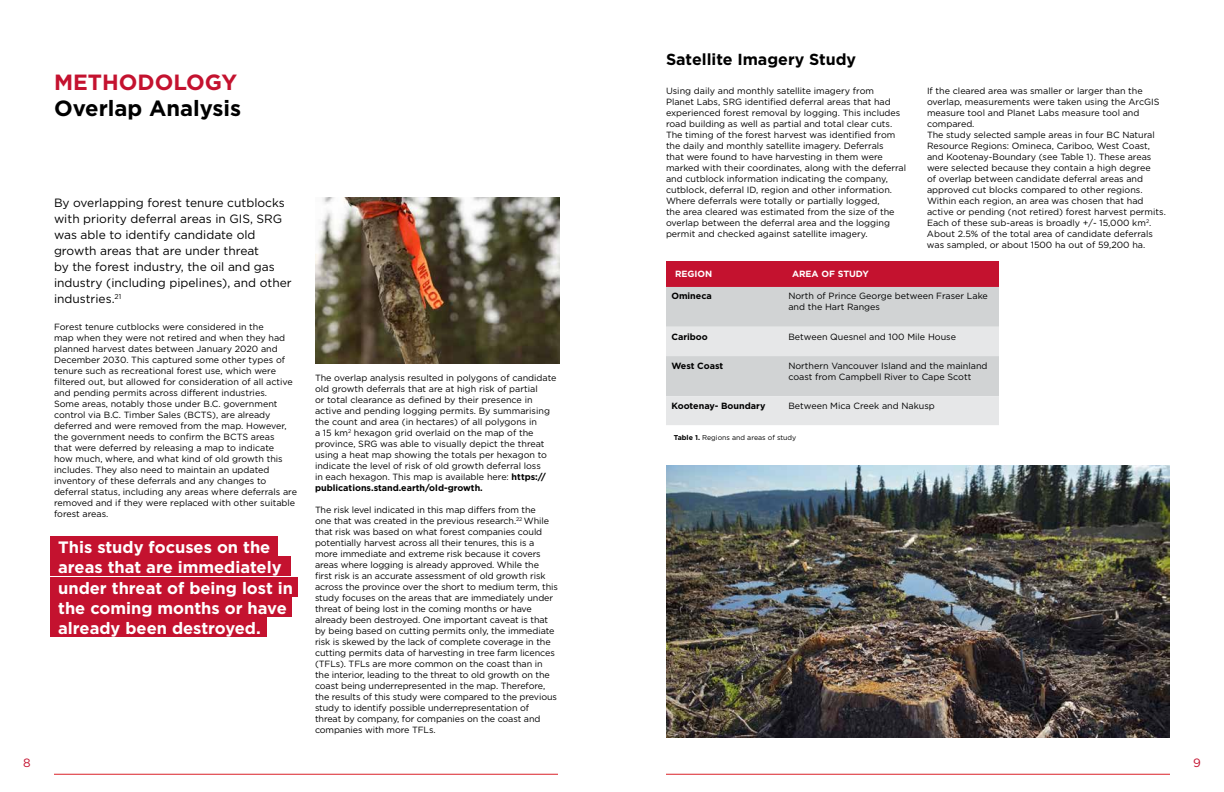
<style>
.page{position:relative;width:1224px;height:792px;background:#fff}
.page>*{position:absolute;margin:0;border:0;box-sizing:border-box;transform-origin:0 0}
.t1{font:700 22px "Gotham";color:#000}
.t2{font:700 22px "Gotham";color:#c4122f}
.t3{font:700 16.5px/20.1px "Gotham";color:#fff}
.t4{font:700 16px "Gotham";color:#000}
.t5{font:12px/16px "Gotham";color:#000}
.t6{font:12px "Gotham";color:#c4122f}
.t7{font:9px/11px "Gotham";color:#000}
.t8{font:700 9px "Gotham";color:#000}
.t9{font:700 9px "Gotham";color:#fff}
.t10{font:7px "Gotham";color:#000}
.s1{font-weight:700}
</style>
<div class="page">
<hr style="left:54px;top:774px;width:504px;height:1px;background:#da2128">
<hr style="left:666px;top:774px;width:504px;height:1px;background:#da2128">
<div style="left:50px;top:536px;width:228px;height:19px;background:#c4122f"></div>
<div style="left:50px;top:557px;width:241px;height:19px;background:#c4122f"></div>
<div style="left:50px;top:577px;width:248px;height:19px;background:#c4122f"></div>
<div style="left:50px;top:597px;width:242px;height:19px;background:#c4122f"></div>
<div style="left:50px;top:618px;width:217px;height:19px;background:#c4122f"></div>
<svg style="left:666px;top:261px;width:333px;height:164px;background:#d6bcc1"></svg>
<hr style="left:666px;top:286px;width:117px;height:1px;background:#c4122f">
<hr style="left:783px;top:286px;width:216px;height:1px;background:#c4122f">
<img style="left:666px;top:466px;width:504px;height:272px">
<img style="left:315px;top:197px;width:245px;height:167px">
<h1 class="t2" style="left:54px;top:70px;width:185px">METHODOLOGY</h1>
<h1 class="t1" style="left:54px;top:96px;width:189px">Overlap Analysis</h1>
<p class="t5" style="left:54px;top:195px;width:239px">By overlapping forest tenure cutblocks with priority deferral areas in GIS, SRG was able to identify candidate old growth areas that are under threat<br>by the forest industry, the oil and gas industry (including pipelines), and other industries.<sup>21</sup></p>
<p class="t7" style="left:54px;top:321px;width:244px">Forest tenure cutblocks were considered in the<br>map when they were not retired and when they had planned harvest dates between January 2020 and December 2030. This captured some other types of tenure such as recreational forest use, which were filtered out, but allowed for consideration of all active and pending permits across different industries.<br>Some areas, notably those under B.C. government control via B.C. Timber Sales (BCTS), are already deferred and were removed from the map. However, the government needs to confirm the BCTS areas<br>that were deferred by releasing a map to indicate<br>how much, where, and what kind of old growth this includes. They also need to maintain an updated inventory of these deferrals and any changes to deferral status, including any areas where deferrals are removed and if they were replaced with other suitable forest areas.</p>
<h2 class="t3" style="left:58px;top:537px;width:236px">This study focuses on the areas that are immediately under threat of being lost in the coming months or have already been destroyed.</h2>
<p class="t7" style="left:315px;top:372px;width:243px">The overlap analysis resulted in polygons of candidate old growth deferrals that are at high risk of partial<br>or total clearance as defined by their presence in active and pending logging permits. By summarising the count and area (in hectares) of all polygons in<br>a 15 km<sup>2</sup> hexagon grid overlaid on the map of the province, SRG was able to visually depict the threat using a heat map showing the totals per hexagon to indicate the level of risk of old growth deferral loss<br>in each hexagon. This map is available here: <span class="s1">https:// publications.stand.earth/old-growth.</span></p>
<p class="t7" style="left:315px;top:504px;width:245px">The risk level indicated in this map differs from the<br>one that was created in the previous research.<sup>22</sup> While that risk was based on what forest companies could potentially harvest across all their tenures, this is a more immediate and extreme risk because it covers areas where logging is already approved. While the first risk is an accurate assessment of old growth risk across the province over the short to medium term, this study focuses on the areas that are immediately under threat of being lost in the coming months or have already been destroyed. One important caveat is that by being based on cutting permits only, the immediate risk is skewed by the lack of complete coverage in the cutting permits data of harvesting in tree farm licences (TFLs). TFLs are more common on the coast than in the interior, leading to the threat to old growth on the coast being underrepresented in the map. Therefore, the results of this study were compared to the previous study to identify possible underrepresentation of<br>threat by company, for companies on the coast and companies with more TFLs.</p>
<h3 class="t4" style="left:666px;top:50px;width:192px">Satellite Imagery Study</h3>
<p class="t7" style="left:666px;top:85px;width:242px">Using daily and monthly satellite imagery from<br>Planet Labs, SRG identified deferral areas that had experienced forest removal by logging. This includes road building as well as partial and total clear cuts.<br>The timing of the forest harvest was identified from the daily and monthly satellite imagery. Deferrals<br>that were found to have harvesting in them were marked with their coordinates, along with the deferral and cutblock information indicating the company, cutblock, deferral ID, region and other information.<br>Where deferrals were totally or partially logged,<br>the area cleared was estimated from the size of the overlap between the deferral area and the logging permit and checked against satellite imagery.</p>
<p class="t7" style="left:927px;top:85px;width:240px">If the cleared area was smaller or larger than the overlap, measurements were taken using the ArcGIS measure tool and Planet Labs measure tool and compared.<br>The study selected sample areas in four BC Natural Resource Regions: Omineca, Cariboo, West Coast, and Kootenay-Boundary (see Table 1). These areas were selected because they contain a high degree<br>of overlap between candidate deferral areas and approved cut blocks compared to other regions.<br>Within each region, an area was chosen that had active or pending (not retired) forest harvest permits.<br>Each of these sub-areas is broadly +/- 15,000 km<sup>2</sup>.<br>About 2.5% of the total area of candidate deferrals was sampled, or about 1500 ha out of 59,200 ha.</p>
<p class="t9" style="left:675px;top:269px;width:39px">REGION</p>
<p class="t9" style="left:792px;top:269px;width:78px">AREA OF STUDY</p>
<p class="t8" style="left:671px;top:291px;width:42px">Omineca</p>
<p class="t7" style="left:788px;top:291px;width:201px">North of Prince George between Fraser Lake and the Hart Ranges</p>
<p class="t8" style="left:671px;top:331px;width:38px">Cariboo</p>
<p class="t7" style="left:788px;top:331px;width:169px">Between Quesnel and 100 Mile House</p>
<p class="t8" style="left:671px;top:361px;width:53px">West Coast</p>
<p class="t7" style="left:788px;top:360px;width:201px">Northern Vancouver Island and the mainland coast from Campbell River to Cape Scott</p>
<p class="t8" style="left:671px;top:401px;width:96px">Kootenay- Boundary</p>
<p class="t7" style="left:788px;top:400px;width:148px">Between Mica Creek and Nakusp</p>
<p class="t10" style="left:674px;top:433px;width:124px"><span class="s1">Table 1.</span> Regions and areas of study</p>
<h3 class="t6" style="left:23px;top:756px;width:9px">8</h3>
<h3 class="t6" style="left:1193px;top:756px;width:9px">9</h3>
</div>
